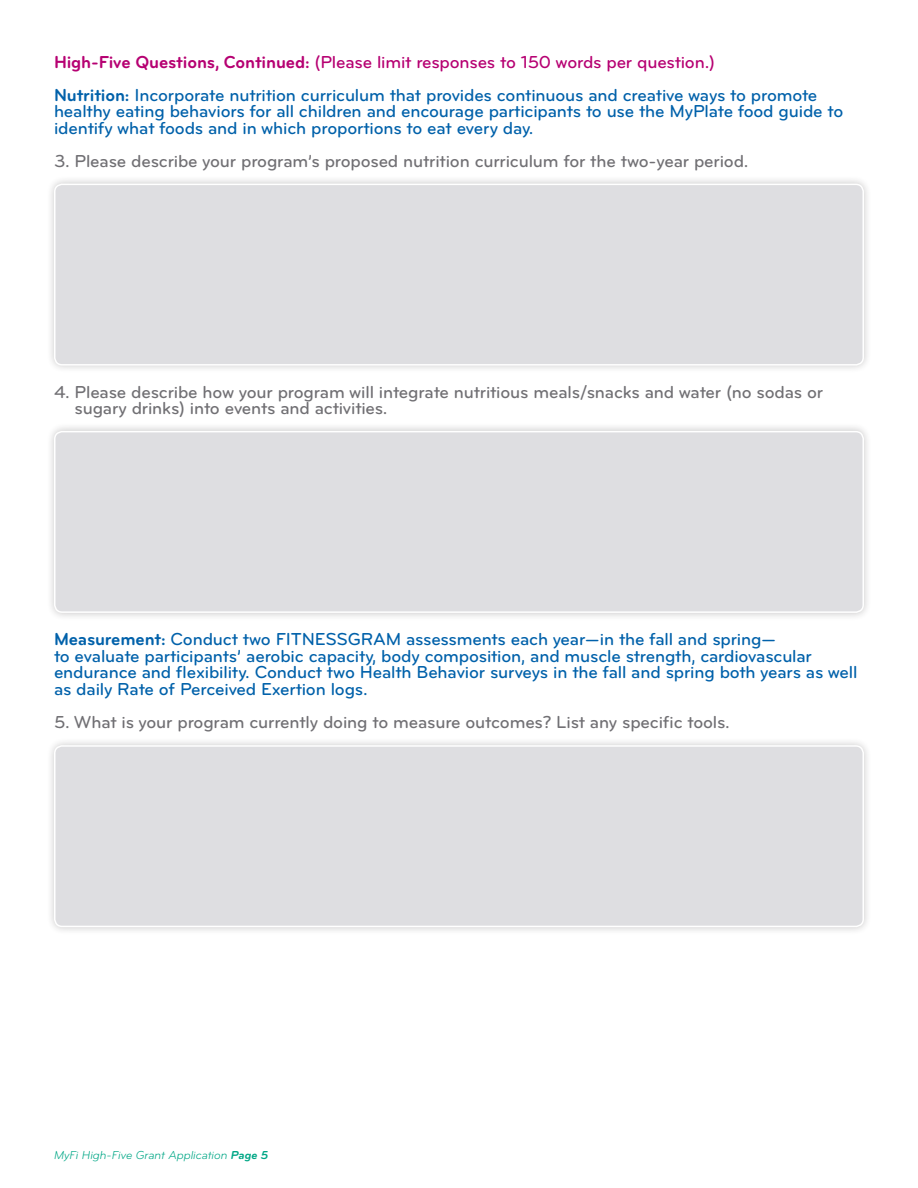
<style>
.page{position:relative;width:918px;height:1188px;background:#fff}
.page>*{position:absolute;margin:0;border:0;box-sizing:border-box;transform-origin:0 0}
.t1{font:500 18px/16.5px "Bryant Pro";letter-spacing:-.01em;color:#0161aa}
.t2{font:500 18px/16.5px "Bryant Pro";letter-spacing:-.01em;color:#717074}
.t3{font:500 18px "Bryant Pro";letter-spacing:-.01em;color:#b60172}
.t4{font:italic 12px "Bryant Pro";letter-spacing:-.01em;color:#00a786}
.s1{font-weight:700}
</style>
<div class="page">
<div style="left:46px;top:175px;width:826px;height:199px;background:#231f20;opacity:.25"></div>
<div style="left:55px;top:184px;width:808px;height:181px;background:#dedee1;border-radius:8px"></div>
<div style="left:54px;top:184px;width:810px;height:182px;border:2px solid #fff;border-radius:8px"></div>
<div style="left:46px;top:423px;width:826px;height:198px;background:#231f20;opacity:.25"></div>
<div style="left:55px;top:432px;width:808px;height:180px;background:#dedee1;border-radius:8px"></div>
<div style="left:54px;top:431px;width:810px;height:182px;border:2px solid #fff;border-radius:8px"></div>
<div style="left:46px;top:737px;width:826px;height:198px;background:#231f20;opacity:.25"></div>
<div style="left:55px;top:746px;width:808px;height:180px;background:#dedee1;border-radius:8px"></div>
<div style="left:54px;top:745px;width:810px;height:182px;border:2px solid #fff;border-radius:8px"></div>
<p class="t3" style="left:54px;top:52px;width:662px"><span class="s1">High-Five Questions, Continued:</span> (Please limit responses to 150 words per question.)</p>
<p class="t1" style="left:54px;top:87px;width:791px"><span class="s1">Nutrition:</span> Incorporate nutrition curriculum that provides continuous and creative ways to promote healthy eating behaviors for all children and encourage participants to use the MyPlate food guide to identify what foods and in which proportions to eat every day.</p>
<p class="t2" style="left:54px;top:153px;width:696px">3. Please describe your program’s proposed nutrition curriculum for the two-year period.</p>
<p class="t2" style="left:75px;top:384px;width:750px;text-indent:-21px">4. Please describe how your program will integrate nutritious meals/snacks and water (no sodas or sugary drinks) into events and activities.</p>
<p class="t1" style="left:54px;top:631px;width:805px"><span class="s1">Measurement:</span> Conduct two FITNESSGRAM assessments each year—in the fall and spring—<br>to evaluate participants’ aerobic capacity, body composition, and muscle strength, cardiovascular endurance and flexibility. Conduct two Health Behavior surveys in the fall and spring both years as well as daily Rate of Perceived Exertion logs.</p>
<p class="t2" style="left:54px;top:714px;width:677px">5. What is your program currently doing to measure outcomes? List any specific tools.</p>
<p class="t4" style="left:54px;top:1148px;width:216px">MyFi High-Five Grant Application <span class="s1">Page 5</span></p>
</div>
